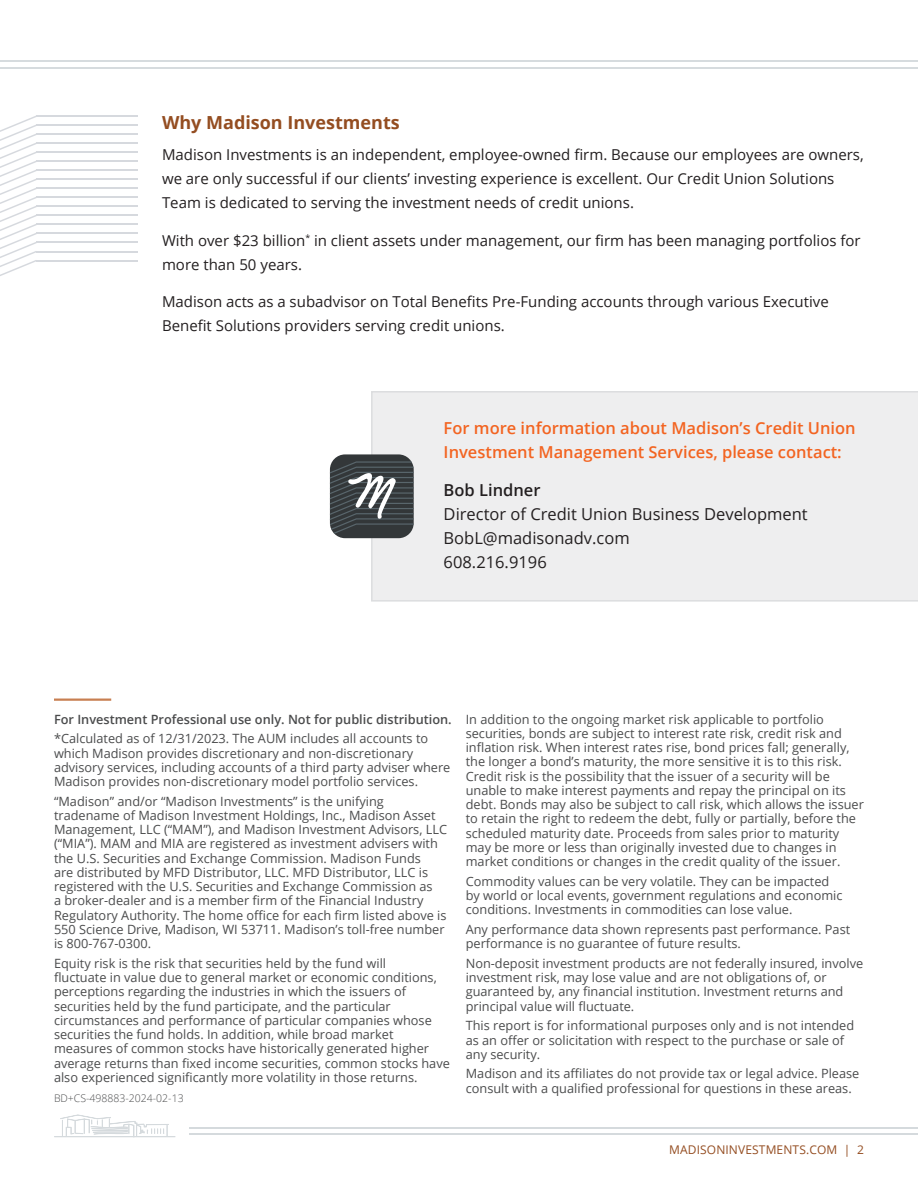
<style>
.page{position:relative;width:918px;height:1188px;background:#fff}
.page>*{position:absolute;margin:0;border:0;box-sizing:border-box;transform-origin:0 0}
.Body_L1_Headlines{font:700 18px "Open Sans";color:#944d21}
.callout_bodycopy{font:600 16.5px/24px "Open Sans";color:#f36421}
.callout_bodycopy-2{font:16.5px "Open Sans";color:#231f20}
.callout_bodycopy-3{font:600 16.5px "Open Sans";color:#231f20}
.t1{font:15px/24px "Open Sans";color:#231f20}
.t2{font:12.75px/14.2px "Open Sans";color:#4b4c4d}
.t3{font:600 12.75px "Open Sans";color:#4b4c4d}
.t4{font:12px "Open Sans";letter-spacing:.01em;color:#944d21}
.NEW_-_Disclosures{font:300 10.5px "Open Sans";color:#4b4c4d}
</style>
<div class="page">
<hr style="left:0;top:61px;width:918px;height:1px;background:#d6dbde">
<hr style="left:0;top:67px;width:918px;height:1px;background:#d6dbde">
<hr style="left:189px;top:1127px;width:729px;height:1px;background:#d5dadd">
<hr style="left:189px;top:1133px;width:729px;height:2px;background:#d5dadd">
<svg style="left:54px;top:1114px;width:122px;height:24px"></svg>
<hr style="left:54px;top:699px;width:57px;height:2px;background:#c87f52">
<div style="left:371px;top:391px;width:547px;height:211px;background:#eeeeef"></div>
<div style="left:330px;top:454px;width:84px;height:84px;background:#333739;border-radius:15px"></div>
<svg style="left:330px;top:461px;width:84px;height:73px"></svg>
<hr style="left:36px;top:116px;width:102px;height:1px;background:#d6d9de">
<hr style="left:36px;top:125px;width:102px;height:1px;background:#d6d9de">
<hr style="left:36px;top:134px;width:102px;height:1px;background:#d6d9de">
<hr style="left:36px;top:143px;width:102px;height:1px;background:#d6d9de">
<hr style="left:36px;top:152px;width:102px;height:1px;background:#d6d9de">
<hr style="left:36px;top:161px;width:102px;height:1px;background:#d6d9de">
<hr style="left:36px;top:170px;width:102px;height:1px;background:#d6d9de">
<hr style="left:36px;top:179px;width:102px;height:1px;background:#d6d9de">
<hr style="left:36px;top:188px;width:102px;height:1px;background:#d6d9de">
<hr style="left:36px;top:197px;width:102px;height:1px;background:#d6d9de">
<hr style="left:36px;top:206px;width:102px;height:1px;background:#d6d9de">
<hr style="left:36px;top:215px;width:102px;height:1px;background:#d6d9de">
<hr style="left:36px;top:224px;width:102px;height:1px;background:#d6d9de">
<hr style="left:36px;top:233px;width:102px;height:1px;background:#d6d9de">
<hr style="left:36px;top:242px;width:102px;height:1px;background:#d6d9de">
<hr style="left:36px;top:251px;width:102px;height:1px;background:#d6d9de">
<hr style="left:36px;top:260px;width:102px;height:1px;background:#d6d9de">
<svg style="left:0;top:116px;width:37px;height:160px"></svg>
<p class="Body_L1_Headlines" style="left:162px;top:110px;width:239px">Why Madison Investments</p>
<p class="t1" style="left:162px;top:142px;width:703px">Madison Investments is an independent, employee-owned firm. Because our employees are owners, we are only successful if our clients’ investing experience is excellent. Our Credit Union Solutions<br>Team is dedicated to serving the investment needs of credit unions.</p>
<p class="t1" style="left:162px;top:228px;width:700px">With over $23 billion<sup>*</sup> in client assets under management, our firm has been managing portfolios for more than 50 years.</p>
<p class="t1" style="left:162px;top:289px;width:668px">Madison acts as a subadvisor on Total Benefits Pre-Funding accounts through various Executive<br>Benefit Solutions providers serving credit unions.</p>
<p class="callout_bodycopy" style="left:444px;top:416px;width:414px">For more information about Madison’s Credit Union<br>Investment Management Services, please contact:</p>
<p class="callout_bodycopy-3" style="left:444px;top:479px;width:98px">Bob Lindner</p>
<p class="callout_bodycopy-2" style="left:444px;top:503px;width:366px">Director of Credit Union Business Development</p>
<p class="callout_bodycopy-2" style="left:444px;top:527px;width:188px">BobL@madisonadv.com</p>
<p class="callout_bodycopy-2" style="left:444px;top:551px;width:105px">608.216.9196</p>
<p class="t3" style="left:54px;top:710px;width:399px">For Investment Professional use only. Not for public distribution.</p>
<p class="t2" style="left:54px;top:731px;width:398px">*Calculated as of 12/31/2023. The AUM includes all accounts to which Madison provides discretionary and non-discretionary advisory services, including accounts of a third party adviser where Madison provides non-discretionary model portfolio services.</p>
<p class="t2" style="left:54px;top:794px;width:395px">“Madison” and/or “Madison Investments” is the unifying tradename of Madison Investment Holdings, Inc., Madison Asset Management, LLC (“MAM”), and Madison Investment Advisors, LLC (“MIA”). MAM and MIA are registered as investment advisers with the U.S. Securities and Exchange Commission. Madison Funds<br>are distributed by MFD Distributor, LLC. MFD Distributor, LLC is registered with the U.S. Securities and Exchange Commission as<br>a broker-dealer and is a member firm of the Financial Industry Regulatory Authority. The home office for each firm listed above is 550 Science Drive, Madison, WI 53711. Madison’s toll-free number is 800-767-0300.</p>
<p class="t2" style="left:54px;top:956px;width:397px">Equity risk is the risk that securities held by the fund will<br>fluctuate in value due to general market or economic conditions, perceptions regarding the industries in which the issuers of securities held by the fund participate, and the particular circumstances and performance of particular companies whose securities the fund holds. In addition, while broad market measures of common stocks have historically generated higher average returns than fixed income securities, common stocks have also experienced significantly more volatility in those returns.</p>
<p class="NEW_-_Disclosures" style="left:54px;top:1091px;width:131px">BD+CS-498883-2024-02-13</p>
<p class="t2" style="left:466px;top:712px;width:400px">In addition to the ongoing market risk applicable to portfolio securities, bonds are subject to interest rate risk, credit risk and inflation risk. When interest rates rise, bond prices fall; generally, the longer a bond’s maturity, the more sensitive it is to this risk.<br>Credit risk is the possibility that the issuer of a security will be unable to make interest payments and repay the principal on its debt. Bonds may also be subject to call risk, which allows the issuer to retain the right to redeem the debt, fully or partially, before the scheduled maturity date. Proceeds from sales prior to maturity may be more or less than originally invested due to changes in market conditions or changes in the credit quality of the issuer.</p>
<p class="t2" style="left:466px;top:874px;width:378px">Commodity values can be very volatile. They can be impacted by world or local events, government regulations and economic conditions. Investments in commodities can lose value.</p>
<p class="t2" style="left:466px;top:922px;width:386px">Any performance data shown represents past performance. Past performance is no guarantee of future results.</p>
<p class="t2" style="left:466px;top:956px;width:399px">Non-deposit investment products are not federally insured, involve investment risk, may lose value and are not obligations of, or guaranteed by, any financial institution. Investment returns and principal value will fluctuate.</p>
<p class="t2" style="left:466px;top:1018px;width:390px">This report is for informational purposes only and is not intended as an offer or solicitation with respect to the purchase or sale of any security.</p>
<p class="t2" style="left:466px;top:1066px;width:395px">Madison and its affiliates do not provide tax or legal advice. Please consult with a qualified professional for questions in these areas.</p>
<p class="t4" style="left:669px;top:1141px;width:196px">MADISONINVESTMENTS.COM | 2</p>
</div>
